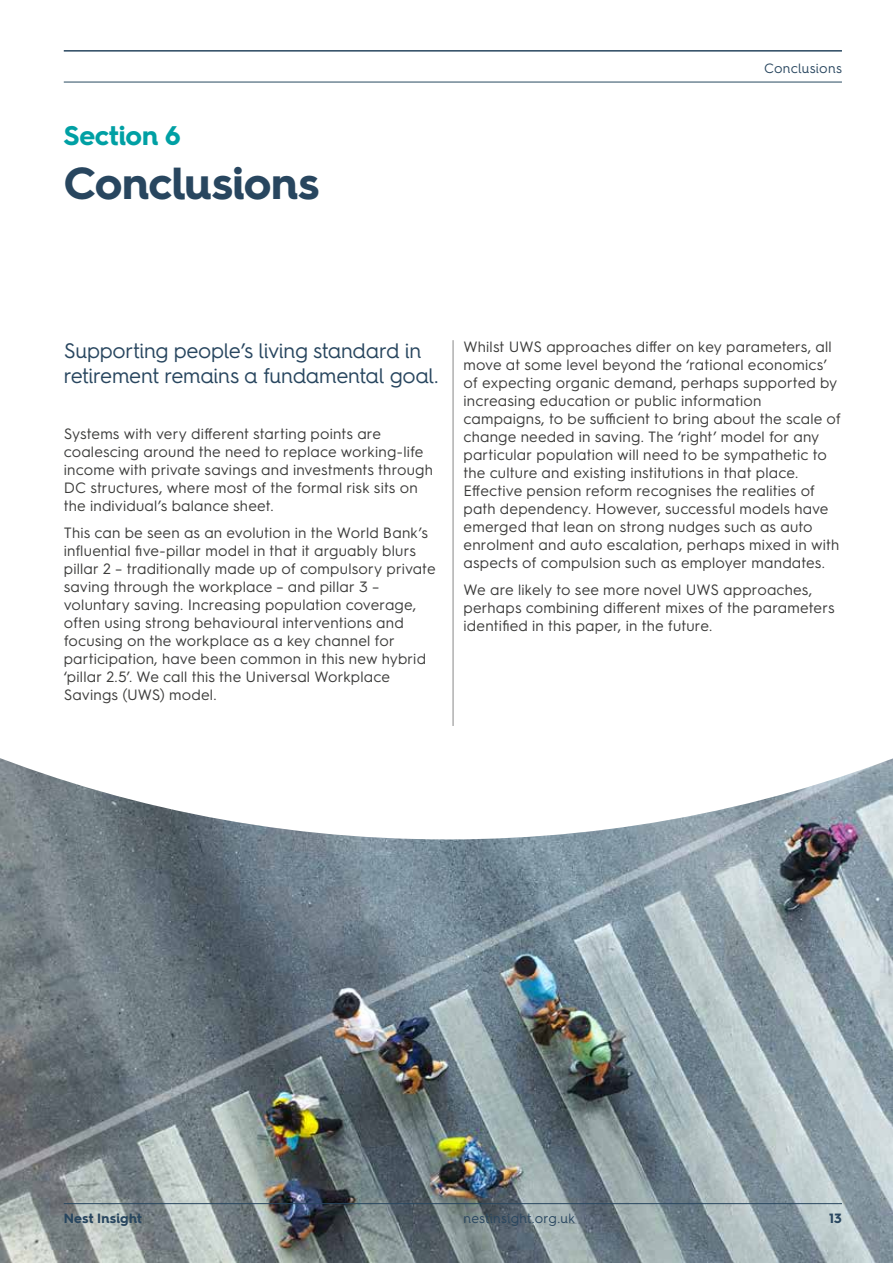
<style>
.page{position:relative;width:893px;height:1263px;background:#fff}
.page>*{position:absolute;margin:0;border:0;box-sizing:border-box;transform-origin:0 0}
.t1{font:700 45px "Hurme Geometric Sans 4";letter-spacing:-.015em;color:#28465f}
.t2{font:700 27px "Hurme Geometric Sans 4";letter-spacing:-.005em;color:#00a0a4}
.t3{font:21px/25.5px "Hurme Geometric Sans 4";letter-spacing:-.025em;color:#28465f}
.t4{font:15px/18px "Hurme Geometric Sans 3";letter-spacing:.01em;color:#3c3c3b}
.t5{font:13.5px "Hurme Geometric Sans 4";letter-spacing:.01em;color:#28465f}
.t6{font:700 13.5px "Hurme Geometric Sans 4";letter-spacing:.015em;color:#28465f}
</style>
<div class="page">
<img style="left:0;top:839px;width:893px;height:424px">
<svg style="left:0;top:340px;width:893px;height:499px"></svg>
<hr style="left:453px;top:340px;width:1px;height:386px;background:#878787">
<hr style="left:64px;top:1203px;width:778px;height:1px;background:#28465f">
<hr style="left:64px;top:82px;width:778px;height:1px;background:#284a60">
<hr style="left:64px;top:50px;width:778px;height:2px;background:#28465f">
<h2 class="t2" style="left:64px;top:117px;width:118px">Section 6</h2>
<h1 class="t1" style="left:64px;top:152px;width:257px">Conclusions</h1>
<p class="t5" style="left:764px;top:59px;width:79px">Conclusions</p>
<h3 class="t3" style="left:64px;top:337px;width:376px">Supporting people’s living standard in retirement remains a fundamental goal.</h3>
<p class="t4" style="left:64px;top:424px;width:371px">Systems with very different starting points are coalescing around the need to replace working-life income with private savings and investments through DC structures, where most of the formal risk sits on the individual’s balance sheet.</p>
<p class="t4" style="left:64px;top:523px;width:373px">This can be seen as an evolution in the World Bank’s influential five-pillar model in that it arguably blurs pillar 2 – traditionally made up of compulsory private saving through the workplace – and pillar 3 – voluntary saving. Increasing population coverage, often using strong behavioural interventions and focusing on the workplace as a key channel for participation, have been common in this new hybrid ‘pillar 2.5’. We call this the Universal Workplace Savings (UWS) model.</p>
<p class="t4" style="left:463px;top:337px;width:379px">Whilst UWS approaches differ on key parameters, all move at some level beyond the ‘rational economics’ of expecting organic demand, perhaps supported by increasing education or public information campaigns, to be sufficient to bring about the scale of change needed in saving. The ‘right’ model for any particular population will need to be sympathetic to the culture and existing institutions in that place.<br>Effective pension reform recognises the realities of path dependency. However, successful models have emerged that lean on strong nudges such as auto enrolment and auto escalation, perhaps mixed in with aspects of compulsion such as employer mandates.</p>
<p class="t4" style="left:463px;top:580px;width:373px">We are likely to see more novel UWS approaches, perhaps combining different mixes of the parameters identified in this paper, in the future.</p>
<p class="t6" style="left:64px;top:1209px;width:80px">Nest Insight</p>
<p class="t5" style="left:463px;top:1209px;width:113px">nestinsight.org.uk</p>
<p class="t6" style="left:829px;top:1209px;width:14px">13</p>
</div>
